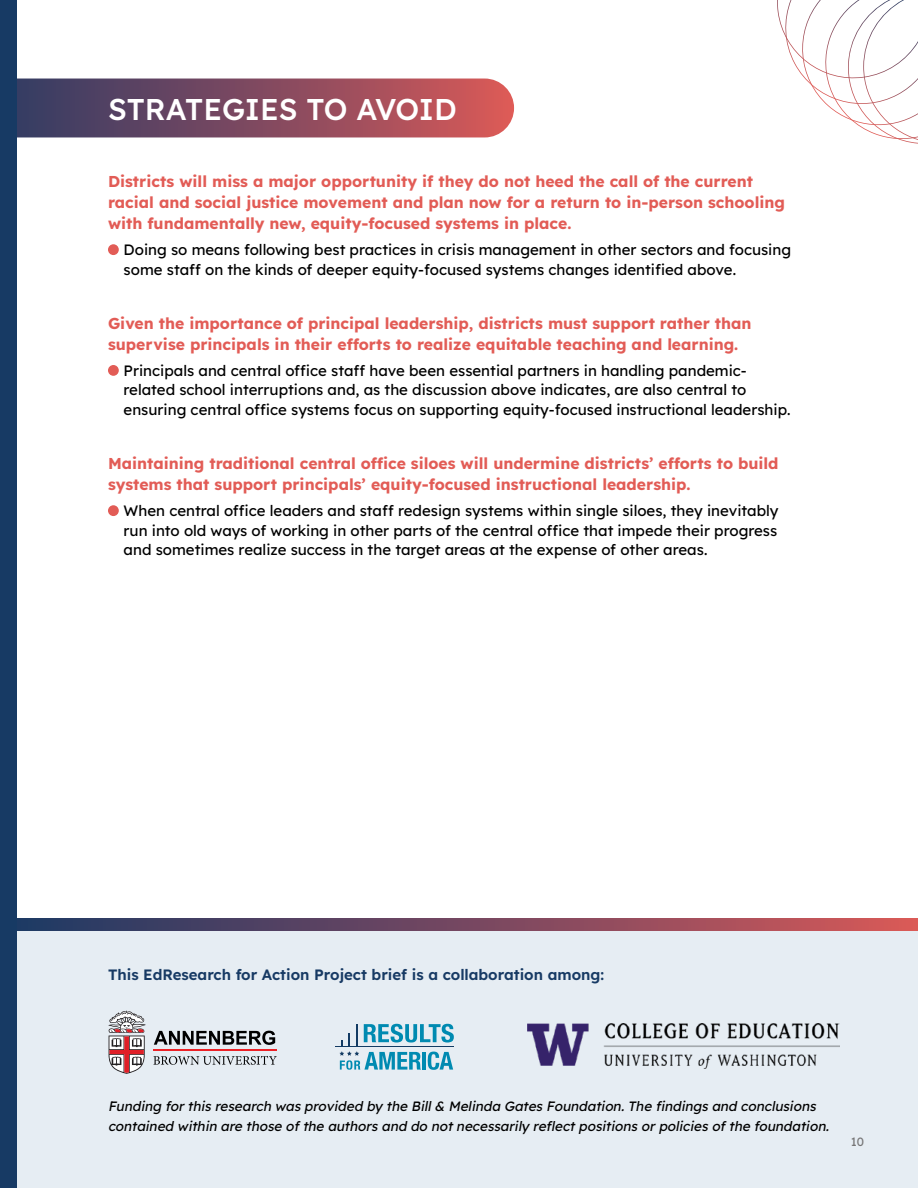
<style>
.page{position:relative;width:918px;height:1188px;background:#fff}
.page>*{position:absolute;margin:0;border:0;box-sizing:border-box;transform-origin:0 0}
.t1{font:500 30px "Lexend";color:#fff}
.t2{font:700 15.75px/21px "Lexend";color:#e25c56}
.t3{font:15px/19.5px "Lexend";color:#000}
.t4{font:600 15px "Lexend";color:#173a64}
.t5{font:italic 13.5px/19.5px "Lexend";color:#000}
.t6{font:12px "Lexend";color:#767576}
</style>
<div class="page">
<div style="left:0;top:919px;width:918px;height:269px;background:#e6edf3"></div>
<svg style="left:108px;top:1010px;width:38px;height:64px"></svg>
<svg style="left:153px;top:1056px;width:124px;height:9px"></svg>
<hr style="left:153px;top:1050px;width:124px;height:1px;background:#ec2227">
<svg style="left:154px;top:1031px;width:121px;height:14px"></svg>
<hr style="left:335px;top:1046px;width:119px;height:1px;background:#133b63">
<svg style="left:339px;top:1024px;width:115px;height:46px"></svg>
<svg style="left:16px;top:919px;width:902px;height:12px;background:#78485f"></svg>
<svg style="left:16px;top:79px;width:498px;height:58px;background:#854c60"></svg>
<div style="left:108px;top:244px;width:11px;height:11px;background:#e25c56;border-radius:50%"></div>
<div style="left:108px;top:365px;width:11px;height:11px;background:#e25c56;border-radius:50%"></div>
<div style="left:108px;top:505px;width:11px;height:11px;background:#e25c56;border-radius:50%"></div>
<svg style="left:777px;top:0;width:141px;height:144px"></svg>
<img style="left:527px;top:1023px;width:312px;height:45px">
<div style="left:0;top:0;width:16px;height:1188px;background:#173a64"></div>
<h1 class="t1" style="left:108px;top:87px;width:350px">STRATEGIES TO AVOID</h1>
<p class="t2" style="left:108px;top:170px;width:679px">Districts will miss a major opportunity if they do not heed the call of the current racial and social justice movement and plan now for a return to in-person schooling with fundamentally new, equity-focused systems in place.</p>
<p class="t3" style="left:124px;top:239px;width:669px">Doing so means following best practices in crisis management in other sectors and focusing some staff on the kinds of deeper equity-focused systems changes identified above.</p>
<p class="t2" style="left:108px;top:311px;width:645px">Given the importance of principal leadership, districts must support rather than supervise principals in their efforts to realize equitable teaching and learning.</p>
<p class="t3" style="left:124px;top:360px;width:669px">Principals and central office staff have been essential partners in handling pandemic&shy;related school interruptions and, as the discussion above indicates, are also central to ensuring central office systems focus on supporting equity-focused instructional leadership.</p>
<p class="t2" style="left:108px;top:452px;width:672px">Maintaining traditional central office siloes will undermine districts’ efforts to build systems that support principals’ equity-focused instructional leadership.</p>
<p class="t3" style="left:124px;top:500px;width:656px;text-align:justify">When central office leaders and staff redesign systems within single siloes, they inevitably run into old ways of working in other parts of the central office that impede their progress and sometimes realize success in the target areas at the expense of other areas.</p>
<p class="t4" style="left:108px;top:964px;width:498px">This EdResearch for Action Project brief is a collaboration among:</p>
<p class="t5" style="left:108px;top:1096px;width:725px">Funding forthis research was provided by the Bill&amp; Melinda Gates Foundation.The findings and conclusions contained within are those ofthe authors and do notnecessarily reflectpositions orpolicies ofthe foundation.</p>
<p class="t6" style="left:851px;top:1133px;width:15px">10</p>
</div>
